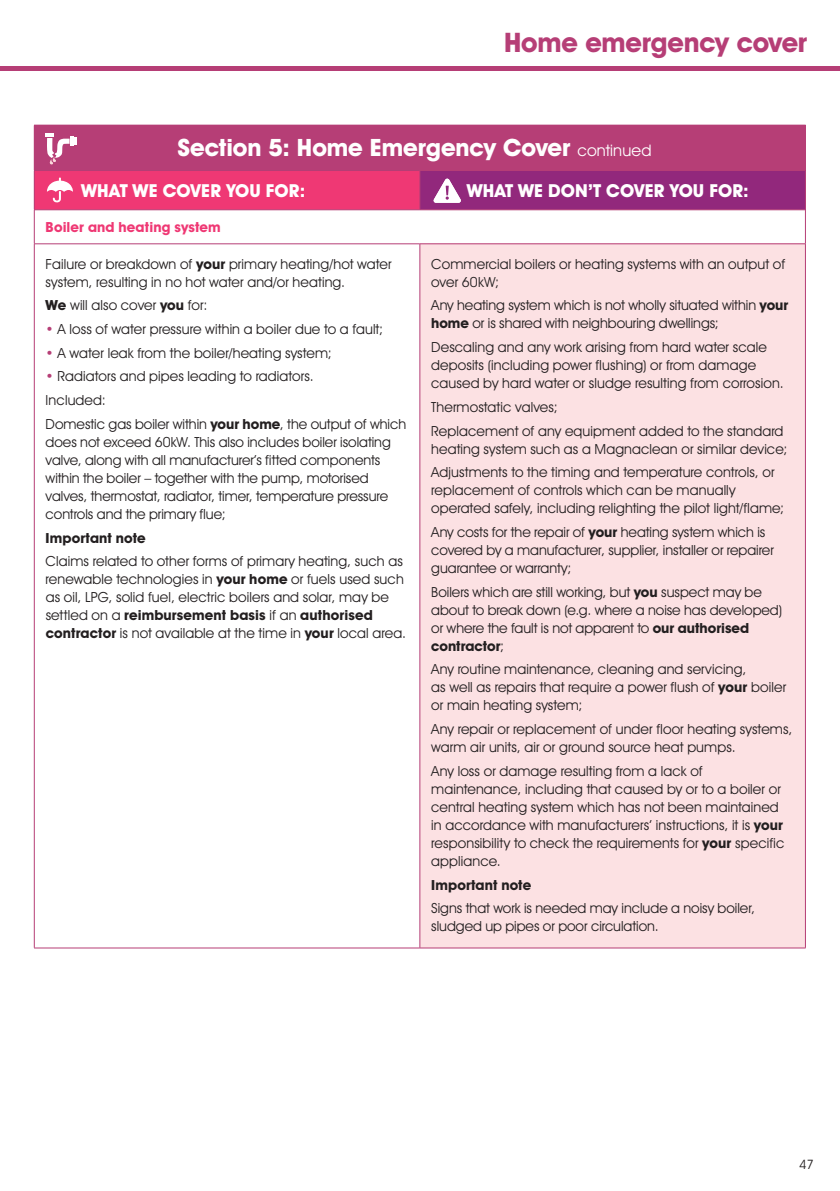
<style>
.page{position:relative;width:840px;height:1191px;background:#fff}
.page>*{position:absolute;margin:0;border:0;box-sizing:border-box;transform-origin:0 0}
.t1{font:700 27px "Avant Garde IT Cby BT";letter-spacing:-.01em;color:#b63e76}
.t2{font:700 24px "Avant Garde IT Cby BT";letter-spacing:-.005em;color:#fff}
.t3{font:700 18px "Avant Garde IT Cby BT";letter-spacing:.005em;color:#fff}
.t4{font:14px/18px "Avant Garde IT Cby BT";letter-spacing:.005em;color:#231f20}
.t5{font:700 14px "Avant Garde IT Cby BT";letter-spacing:.01em;color:#231f20}
.t6{font:700 14px "Avant Garde IT Cby BT";letter-spacing:.01em;color:#ef3874}
.t7{font:13px "Avant Garde IT Cby BT";color:#231f20}
.s1{font-weight:400;font-size:16px}
.s2{font-weight:700}
.s3{color:#b63e76}
</style>
<div class="page">
<div style="left:0;top:66px;width:839px;height:5px;background:#b63e76"></div>
<div style="left:34px;top:125px;width:771px;height:45px;background:#b63e76"></div>
<div style="left:34px;top:170px;width:385px;height:40px;background:#ef3874"></div>
<div style="left:419px;top:170px;width:386px;height:40px;background:#92287c"></div>
<div style="left:419px;top:244px;width:386px;height:704px;background:#fce1e3"></div>
<hr style="left:34px;top:170px;width:385px;height:1px;background:#b63e76">
<hr style="left:34px;top:171px;width:1px;height:38px;background:#b63e76">
<hr style="left:419px;top:170px;width:386px;height:1px;background:#b63e76">
<hr style="left:419px;top:171px;width:1px;height:38px;background:#b63e76">
<hr style="left:804px;top:171px;width:1px;height:38px;background:#b63e76">
<hr style="left:34px;top:209px;width:385px;height:1px;background:#b63e76">
<hr style="left:34px;top:210px;width:1px;height:33px;background:#b63e76">
<hr style="left:419px;top:209px;width:386px;height:1px;background:#b63e76">
<hr style="left:804px;top:210px;width:1px;height:33px;background:#b63e76">
<hr style="left:34px;top:243px;width:385px;height:1px;background:#b63e76">
<hr style="left:34px;top:244px;width:1px;height:703px;background:#b63e76">
<hr style="left:419px;top:243px;width:386px;height:1px;background:#b63e76">
<hr style="left:419px;top:244px;width:1px;height:703px;background:#b63e76">
<hr style="left:804px;top:244px;width:1px;height:703px;background:#b63e76">
<hr style="left:34px;top:947px;width:385px;height:1px;background:#b63e76">
<hr style="left:419px;top:947px;width:386px;height:1px;background:#b63e76">
<svg style="left:47px;top:177px;width:26px;height:26px"></svg>
<svg style="left:433px;top:178px;width:28px;height:25px"></svg>
<svg style="left:45px;top:133px;width:32px;height:32px"></svg>
<h1 class="t1" style="left:503px;top:26px;width:304px">Home emergency cover</h1>
<h2 class="t2" style="left:177px;top:133px;width:475px">Section 5: Home Emergency Cover <span class="s1">continued</span></h2>
<p class="t3" style="left:81px;top:180px;width:226px">WHAT WE COVER YOU FOR:</p>
<p class="t3" style="left:466px;top:180px;width:283px">WHAT WE DON’T COVER YOU FOR:</p>
<p class="t6" style="left:46px;top:218px;width:176px">Boiler and heating system</p>
<p class="t4" style="left:46px;top:255px;width:347px">Failure or breakdown of <span class="s2">your</span> primary heating/hot water system, resulting in no hot water and/or heating.</p>
<p class="t4" style="left:46px;top:296px;width:163px"><span class="s2">We</span> will also cover <span class="s2">you</span> for:</p>
<p class="t4" style="left:46px;top:320px;width:339px"><span class="s3">•</span> A loss of water pressure within a boiler due to a fault;</p>
<p class="t4" style="left:46px;top:344px;width:287px"><span class="s3">•</span> A water leak from the boiler/heating system;</p>
<p class="t4" style="left:46px;top:364px;width:362px;line-height:23.6px"><span class="s3">•</span> Radiators and pipes leading to radiators.<br>Included:<br>Domestic gas boiler within <span class="s2">your home</span>, the output of which</p>
<p class="t4" style="left:46px;top:433px;width:346px">does not exceed 60kW. This also includes boiler isolating valve, along with all manufacturer’s fitted components within the boiler – together with the pump, motorised valves, thermostat, radiator, timer, temperature pressure controls and the primary flue;</p>
<p class="t5" style="left:46px;top:529px;width:101px">Important note</p>
<p class="t4" style="left:46px;top:552px;width:361px">Claims related to other forms of primary heating, such as renewable technologies in <span class="s2">your home</span> or fuels used such as oil, LPG, solid fuel, electric boilers and solar, may be settled on a <span class="s2">reimbursement basis</span> if an <span class="s2">authorised contractor</span> is not available at the time in <span class="s2">your</span> local area.</p>
<p class="t4" style="left:431px;top:255px;width:355px">Commercial boilers or heating systems with an output of over 60kW;</p>
<p class="t4" style="left:431px;top:296px;width:358px">Any heating system which is not wholly situated within <span class="s2">your home</span> or is shared with neighbouring dwellings;</p>
<p class="t4" style="left:431px;top:338px;width:354px">Descaling and any work arising from hard water scale deposits (including power flushing) or from damage caused by hard water or sludge resulting from corrosion.</p>
<p class="t4" style="left:431px;top:395px;width:353px;line-height:23.6px">Thermostatic valves;<br>Replacement of any equipment added to the standard</p>
<p class="t4" style="left:431px;top:437px;width:357px;line-height:23.6px">heating system such as a Magnaclean or similar device;<br>Adjustments to the timing and temperature controls, or</p>
<p class="t4" style="left:431px;top:481px;width:354px">replacement of controls which can be manually operated safely, including relighting the pilot light/flame;</p>
<p class="t4" style="left:431px;top:523px;width:344px">Any costs for the repair of <span class="s2">your</span> heating system which is covered by a manufacturer, supplier, installer or repairer guarantee or warranty;</p>
<p class="t4" style="left:431px;top:582px;width:352px">Boilers which are still working, but <span class="s2">you</span> suspect may be about to break down (e.g. where a noise has developed) or where the fault is not apparent to <span class="s2">our authorised contractor</span>;</p>
<p class="t4" style="left:431px;top:660px;width:356px">Any routine maintenance, cleaning and servicing,<br>as well as repairs that require a power flush of <span class="s2">your</span> boiler or main heating system;</p>
<p class="t4" style="left:431px;top:720px;width:362px">Any repair or replacement of under floor heating systems, warm air units, air or ground source heat pumps.</p>
<p class="t4" style="left:431px;top:761px;width:355px">Any loss or damage resulting from a lack of maintenance, including that caused by or to a boiler or central heating system which has not been maintained in accordance with manufacturers’ instructions, it is <span class="s2">your </span>responsibility to check the requirements for <span class="s2">your</span> specific appliance.</p>
<p class="t5" style="left:431px;top:876px;width:101px">Important note</p>
<p class="t4" style="left:431px;top:899px;width:325px">Signs that work is needed may include a noisy boiler, sludged up pipes or poor circulation.</p>
<p class="t7" style="left:798px;top:1156px;width:16px">47</p>
</div>
